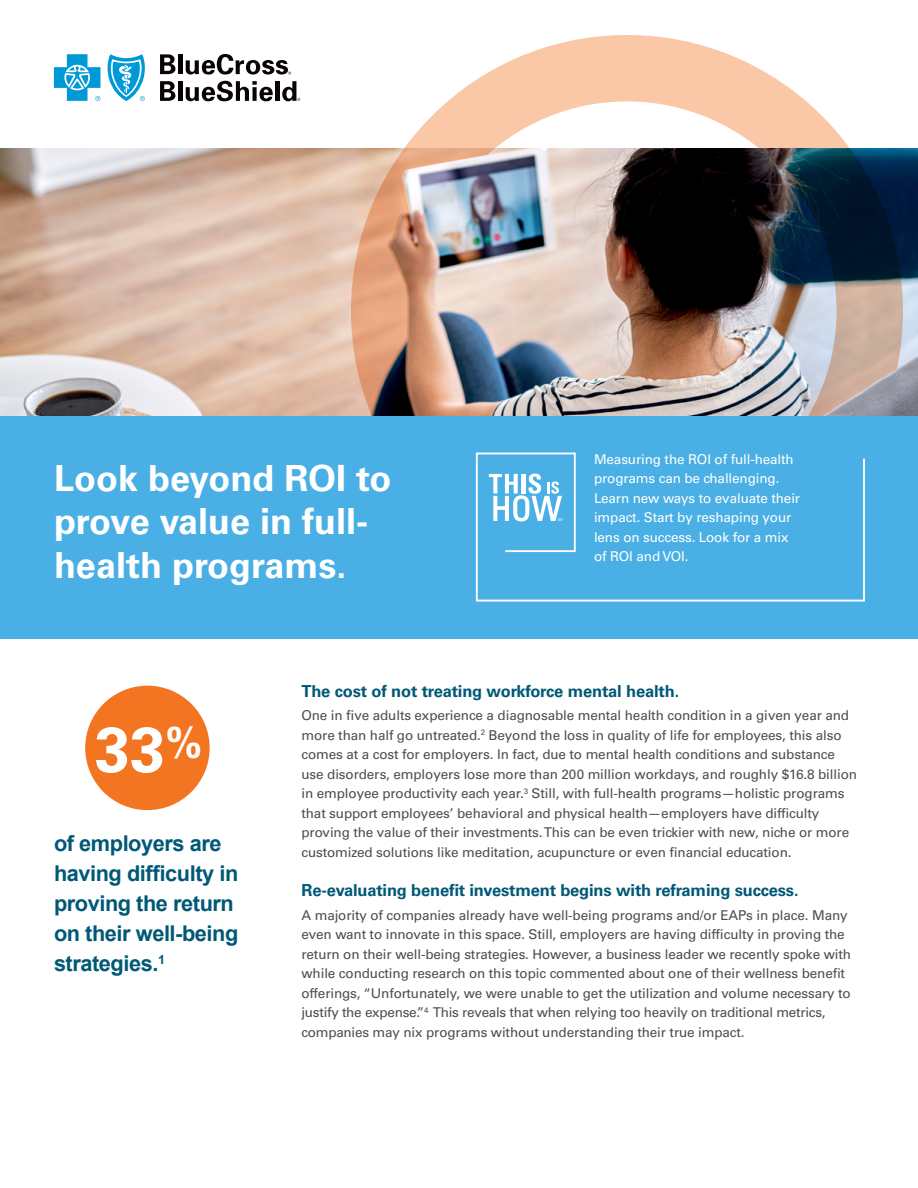
<style>
.page{position:relative;width:918px;height:1188px;background:#fff}
.page>*{position:absolute;margin:0;border:0;box-sizing:border-box;transform-origin:0 0}
.t1{font:700 63.6px "Univers LT Std";color:#fff}
.t2{font:700 36px/43.5px "Univers LT Std";color:#fff}
.t3{font:700 21.75px/30px "Arial";letter-spacing:-.02em;color:#005876}
.t4{font:700 16.5px "Univers LT Std";letter-spacing:-.01em;color:#005876}
.t5{font:13.5px/19.5px "Univers LT Std";letter-spacing:-.01em;color:#4c4d51}
.t6{font:13.5px/19.5px "Univers LT Std";letter-spacing:-.01em;color:#fff}
</style>
<div class="page">
<svg style="left:160px;top:54px;width:15px;height:20px"></svg>
<hr style="left:178px;top:54px;width:4px;height:20px;background:#090304">
<svg style="left:160px;top:81px;width:15px;height:20px"></svg>
<hr style="left:178px;top:81px;width:4px;height:20px;background:#090304">
<svg style="left:186px;top:81px;width:87px;height:20px"></svg>
<hr style="left:275px;top:81px;width:4px;height:20px;background:#090304">
<svg style="left:54px;top:54px;width:46px;height:47px"></svg>
<svg style="left:107px;top:54px;width:38px;height:47px"></svg>
<svg style="left:186px;top:54px;width:105px;height:21px"></svg>
<svg style="left:282px;top:81px;width:18px;height:20px"></svg>
<img style="left:0;top:148px;width:918px;height:268px">
<img style="left:351px;top:35px;width:552px;height:381px">
<div style="left:0;top:416px;width:918px;height:222px;background:#49afe5"></div>
<svg style="left:475px;top:452px;width:390px;height:150px"></svg>
<svg style="left:489px;top:474px;width:73px;height:47px"></svg>
<div style="left:85px;top:686px;width:125px;height:124px;background:#f47521;border-radius:50%"></div>
<h2 class="t2" style="left:54px;top:457px;width:339px">Look beyond ROI to prove value in full&shy;health programs.</h2>
<p class="t6" style="left:594px;top:449px;width:208px">Measuring the ROI of full-health programs can be challenging.<br>Learn new ways to evaluate their impact. Start by reshaping your lens on success. Look for a mix of ROI and VOI.</p>
<h1 class="t1" style="left:95px;top:712px;width:109px">33<sup>%</sup></h1>
<h3 class="t3" style="left:54px;top:829px;width:186px">of employers are having difficulty in proving the return on their well-being strategies.<sup>1</sup></h3>
<p class="t4" style="left:302px;top:681px;width:379px">The cost of not treating workforce mental health.</p>
<p class="t5" style="left:302px;top:706px;width:557px">One in five adults experience a diagnosable mental health condition in a given year and more than half go untreated.<sup>2</sup> Beyond the loss in quality of life for employees, this also comes at a cost for employers. In fact, due to mental health conditions and substance use disorders, employers lose more than 200 million workdays, and roughly $16.8 billion in employee productivity each year.<sup>3</sup> Still, with full-health programs—holistic programs that support employees’ behavioral and physical health—employers have difficulty proving the value of their investments. This can be even trickier with new, niche or more customized solutions like meditation, acupuncture or even financial education.</p>
<p class="t4" style="left:302px;top:881px;width:499px">Re-evaluating benefit investment begins with reframing success.</p>
<p class="t5" style="left:302px;top:905px;width:551px">A majority of companies already have well-being programs and/or EAPs in place. Many even want to innovate in this space. Still, employers are having difficulty in proving the return on their well-being strategies. However, a business leader we recently spoke with while conducting research on this topic commented about one of their wellness benefit offerings, “Unfortunately, we were unable to get the utilization and volume necessary to justify the expense.”<sup>4</sup> This reveals that when relying too heavily on traditional metrics, companies may nix programs without understanding their true impact.</p>
</div>
